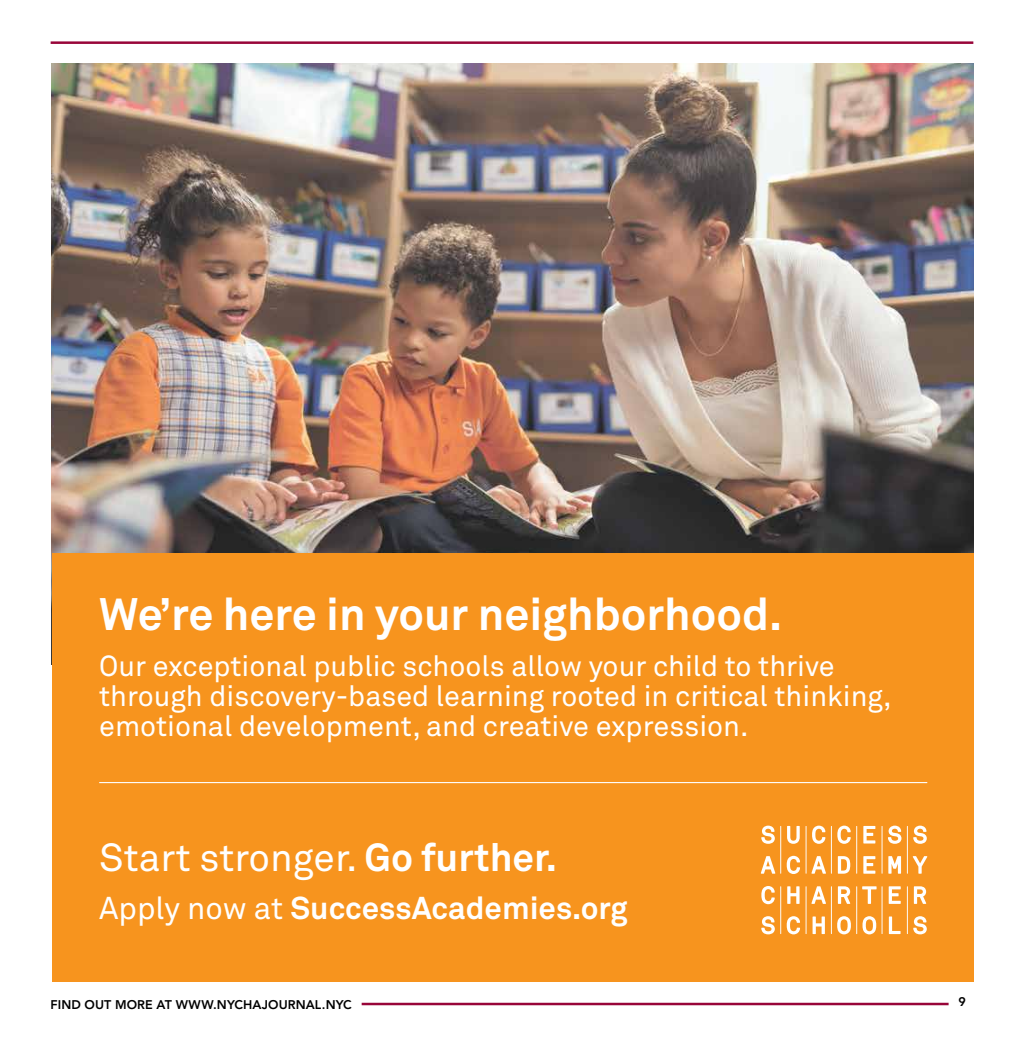
<style>
.page{position:relative;width:1024px;height:1050px;background:#fff}
.page>*{position:absolute;margin:0;border:0;box-sizing:border-box;transform-origin:0 0}
.t1{font:700 45px "Akkurat Std";color:#fff}
.t2{font:38.75px "Akkurat Std";color:#fff}
.t3{font:700 31.25px "Akkurat Std";color:#fff}
.t4{font:28.75px/30px "Akkurat Std";color:#fff}
.t5{font:800 12.5px "Avenir LT Std";letter-spacing:.005em;color:#000}
.s1{font-weight:700}
.s2{font-weight:400}
</style>
<div class="page">
<hr style="left:362px;top:1002px;width:586px;height:3px;background:#980539">
<hr style="left:51px;top:41px;width:922px;height:3px;background:#980539">
<img style="left:52px;top:63px;width:921px;height:490px">
<div style="left:52px;top:553px;width:921px;height:428px;background:#f7941e"></div>
<hr style="left:99px;top:782px;width:828px;height:1px;background:#fff">
<svg style="left:761px;top:825px;width:166px;height:109px"></svg>
<h1 class="t1" style="left:99px;top:586px;width:685px">We’re here in your neighborhood.</h1>
<p class="t4" style="left:99px;top:651px;width:794px">Our exceptional public schools allow your child to thrive through discovery-based learning rooted in critical thinking, emotional development, and creative expression.</p>
<h2 class="t2" style="left:99px;top:834px;width:459px">Start stronger. <span class="s1">Go further.</span></h2>
<p class="t3" style="left:99px;top:889px;width:530px"><span class="s2">Apply now at</span> SuccessAcademies.org</p>
<p class="t5" style="left:51px;top:996px;width:303px">FIND OUT MORE AT WWW.NYCHAJOURNAL.NYC</p>
<p class="t5" style="left:958px;top:994px;width:9px">9</p>
</div>
